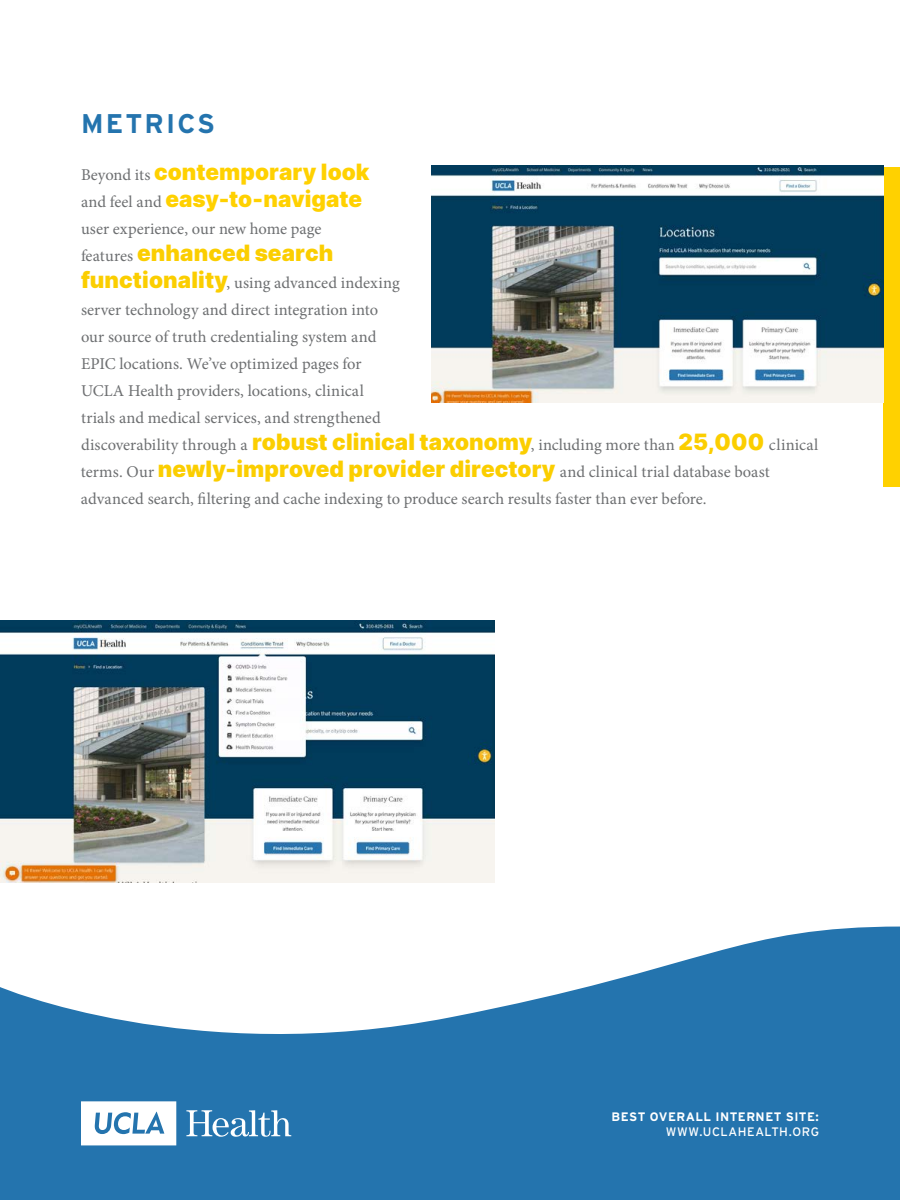
<style>
.page{position:relative;width:900px;height:1200px;background:#fff}
.page>*{position:absolute;margin:0;border:0;box-sizing:border-box;transform-origin:0 0}
.t1{font:700 27px "Interstate";letter-spacing:.08em;color:#2474ae}
.t2{font:900 22.5px/27px "Inter";color:#ffd100}
.t3{font:900 22.5px "Inter";letter-spacing:.005em;color:#fbce00}
.t4{font:16.5px/27px "Minion Pro";letter-spacing:.005em;color:#6d6f71}
.t5{font:700 12.3px "Interstate";letter-spacing:.035em;color:#fff}
.t6{font:12.3px "Interstate";letter-spacing:.045em;color:#fff}
.s1{font-family:"Minion Pro";font-weight:400;font-size:16.5px;color:#6d6f71}
.s2{font-family:"Inter";font-weight:900;font-size:22.5px;color:#fbce00}
</style>
<div class="page">
<svg style="left:0;top:927px;width:900px;height:273px;fill:#2474ae"></svg>
<svg style="left:81px;top:1101px;width:95px;height:44px"></svg>
<svg style="left:186px;top:1110px;width:105px;height:27px"></svg>
<div style="left:883px;top:167px;width:17px;height:320px;background:#ffd100"></div>
<img style="left:0;top:621px;width:495px;height:261px">
<img style="left:432px;top:166px;width:451px;height:236px">
<h1 class="t1" style="left:81px;top:107px;width:136px">METRICS</h1>
<h2 class="t2" style="left:81px;top:158px;width:290px"><span class="s1">Beyond its</span> contemporary look <span class="s1">and feel and</span> easy-to-navigate</h2>
<p class="t4" style="left:81px;top:215px;width:242px">user experience, our new home page</p>
<h2 class="t3" style="left:81px;top:236px;width:254px"><span class="s1">features</span> enhanced search</h2>
<p class="t4" style="left:81px;top:269px;width:739px"><span class="s2">functionality</span>, using advanced indexing<br>server technology and direct integration into<br>our source of truth credentialing system and<br>EPIC locations. We’ve optimized pages for<br>UCLA Health providers, locations, clinical<br>trials and medical services, and strengthened<br>discoverability through a <span class="s2">robust clinical taxonomy</span>, including more than <span class="s2">25,000</span> clinical terms. Our <span class="s2">newly-improved provider directory</span> and clinical trial database boast advanced search, filtering and cache indexing to produce search results faster than ever before.</p>
<p class="t5" style="left:611px;top:1109px;width:209px">BEST OVERALL INTERNET SITE:</p>
<p class="t6" style="left:666px;top:1124px;width:155px">WWW.UCLAHEALTH.ORG</p>
</div>
